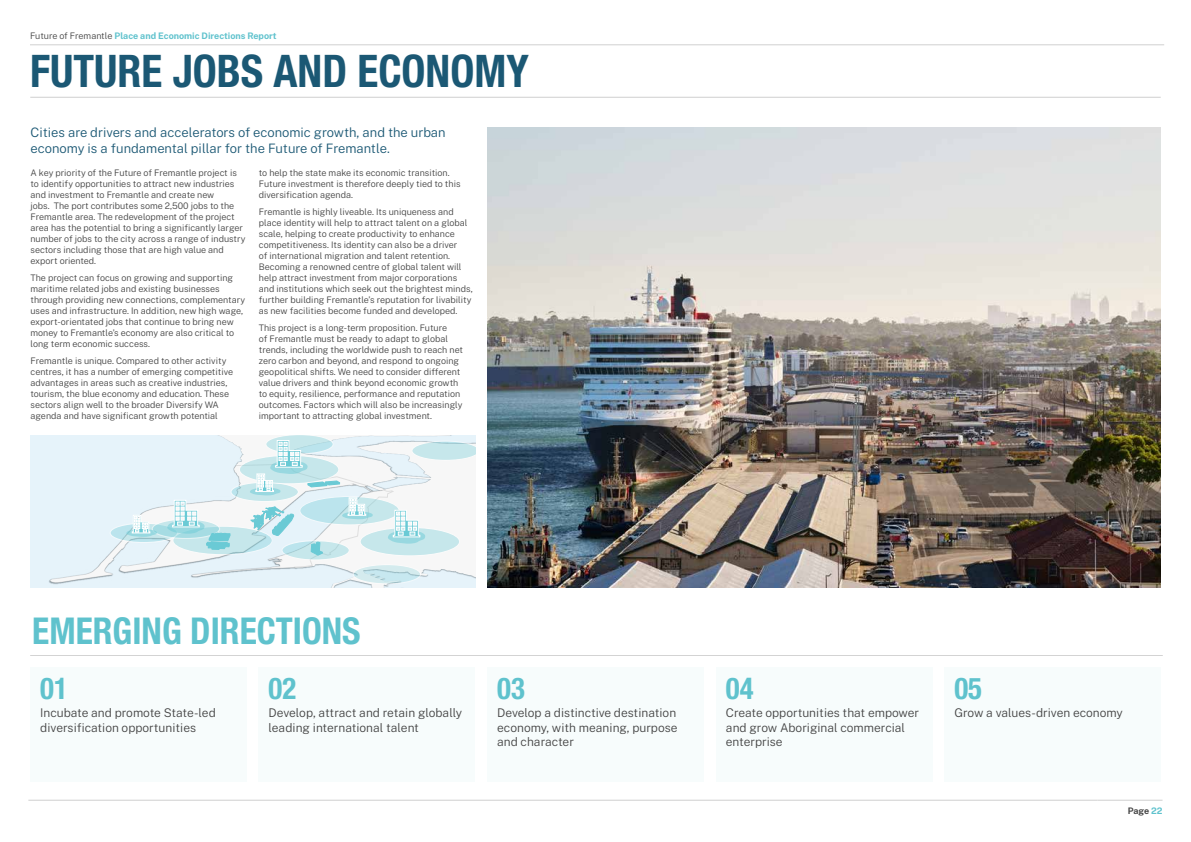
<style>
.page{position:relative;width:1191px;height:842px;background:#fff}
.page>*{position:absolute;margin:0;border:0;box-sizing:border-box;transform-origin:0 0}
.t1{font:700 condensed 45px "Helvetica Neue LT Std";color:#1b5874;scale:.96 1}
.t2{font:700 condensed 37px "Helvetica Neue LT Std";color:#5fc2cd;scale:.96 1}
.t3{font:700 condensed 30px "Helvetica Neue LT Std";color:#5fc2cd;scale:.96 1}
.t4{font:300 13px/16px "Public Sans";color:#1b5874}
.t5{font:300 12px/14.4px "Public Sans";color:#444}
.t6{font:300 9px/11px "Public Sans";color:#444}
.t7{font:700 9px "Public Sans";color:#5fc2cd}
.t8{font:700 9px "Public Sans";letter-spacing:-.005em;color:#444}
.s1{font-weight:300;color:#444}
.s2{color:#5fc2cd}
</style>
<div class="page">
<hr style="left:28px;top:800px;width:1069px;height:1px;background:#d0d0d0">
<hr style="left:1097px;top:800px;width:65px;height:1px;background:#d0d0d0">
<hr style="left:30px;top:45px;width:1134px;height:1px;background:#d0d0d0">
<hr style="left:30px;top:97px;width:1130px;height:1px;background:#d0d0d0">
<div style="left:30px;top:435px;width:445px;height:152px;background:#e6f3fa"></div>
<div style="left:352px;top:564px;width:69px;height:20px;border:1px solid #fff;border-radius:50%"></div>
<svg style="left:49px;top:435px;width:426px;height:148px"></svg>
<img style="left:487px;top:127px;width:674px;height:460px">
<hr style="left:30px;top:655px;width:1132px;height:1px;background:#444">
<div style="left:30px;top:668px;width:217px;height:114px;background:#f7fcfc"></div>
<div style="left:259px;top:668px;width:216px;height:114px;background:#f7fcfc"></div>
<div style="left:487px;top:668px;width:217px;height:114px;background:#f7fcfc"></div>
<div style="left:716px;top:668px;width:216px;height:114px;background:#f7fcfc"></div>
<div style="left:944px;top:668px;width:217px;height:114px;background:#f7fcfc"></div>
<p class="t7" style="left:30px;top:29px;width:248px"><span class="s1">Future of Fremantle</span> Place and Economic Directions Report</p>
<h1 class="t1" style="left:30px;top:44px;width:521px">FUTURE JOBS AND ECONOMY</h1>
<h3 class="t4" style="left:31px;top:123px;width:417px">Cities are drivers and accelerators of economic growth, and the urban economy is a fundamental pillar for the Future of Fremantle.</h3>
<p class="t6" style="left:31px;top:166px;width:216px">A key priority of the Future of Fremantle project is to identify opportunities to attract new industries and investment to Fremantle and create new<br>jobs. The port contributes some 2,500 jobs to the Fremantle area. The redevelopment of the project area has the potential to bring a significantly larger number of jobs to the city across a range of industry sectors including those that are high value and export oriented.</p>
<p class="t6" style="left:31px;top:271px;width:216px">The project can focus on growing and supporting maritime related jobs and existing businesses through providing new connections, complementary uses and infrastructure. In addition, new high wage, export-orientated jobs that continue to bring new money to Fremantle’s economy are also critical to long term economic success.</p>
<p class="t6" style="left:31px;top:354px;width:204px">Fremantle is unique. Compared to other activity centres, it has a number of emerging competitive advantages in areas such as creative industries, tourism, the blue economy and education. These sectors align well to the broader Diversify WA agenda and have significant growth potential</p>
<p class="t6" style="left:259px;top:166px;width:203px">to help the state make its economic transition.<br>Future investment is therefore deeply tied to this diversification agenda.</p>
<p class="t6" style="left:259px;top:205px;width:215px">Fremantle is highly liveable. Its uniqueness and place identity will help to attract talent on a global scale, helping to create productivity to enhance competitiveness. Its identity can also be a driver<br>of international migration and talent retention.<br>Becoming a renowned centre of global talent will help attract investment from major corporations and institutions which seek out the brightest minds, further building Fremantle’s reputation for livability as new facilities become funded and developed.</p>
<p class="t6" style="left:259px;top:321px;width:206px">This project is a long-term proposition. Future<br>of Fremantle must be ready to adapt to global trends, including the worldwide push to reach net zero carbon and beyond, and respond to ongoing geopolitical shifts. We need to consider different value drivers and think beyond economic growth to equity, resilience, performance and reputation outcomes. Factors which will also be increasingly important to attracting global investment.</p>
<h2 class="t2" style="left:32px;top:608px;width:344px">EMERGING DIRECTIONS</h2>
<h3 class="t3" style="left:40px;top:670px;width:30px">01</h3>
<h3 class="t5" style="left:40px;top:705px;width:177px">Incubate and promote State-led diversification opportunities</h3>
<h3 class="t3" style="left:269px;top:670px;width:30px">02</h3>
<h3 class="t5" style="left:269px;top:705px;width:195px">Develop, attract and retain globally leading international talent</h3>
<h3 class="t3" style="left:497px;top:670px;width:30px">03</h3>
<h3 class="t5" style="left:497px;top:705px;width:182px;text-align:justify">Develop a distinctive destination economy, with meaning, purpose and character</h3>
<h3 class="t3" style="left:726px;top:670px;width:30px">04</h3>
<h3 class="t5" style="left:726px;top:705px;width:195px">Create opportunities that empower and grow Aboriginal commercial enterprise</h3>
<h3 class="t3" style="left:954px;top:670px;width:30px">05</h3>
<h3 class="t5" style="left:954px;top:705px;width:170px">Grow a values-driven economy</h3>
<p class="t8" style="left:1127px;top:804px;width:36px">Page <span class="s2">22</span></p>
</div>
